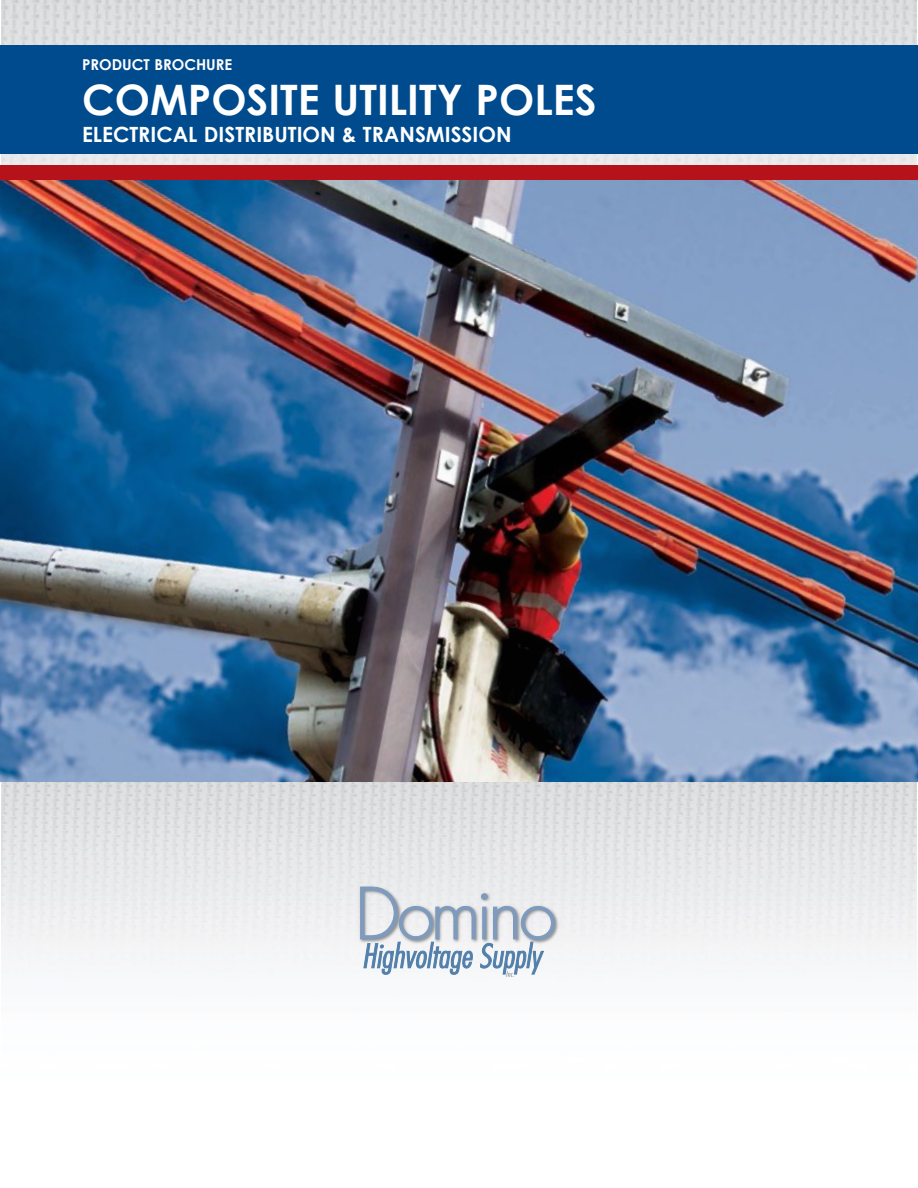
<style>
.page{position:relative;width:918px;height:1188px;background:#fff}
.page>*{position:absolute;margin:0;border:0;box-sizing:border-box;transform-origin:0 0}
.t1{font:700 42px "Century Gothic";color:#fff}
.t2{font:700 21px "Century Gothic";color:#fff}
.t3{font:700 15px "Century Gothic";color:#fff}
</style>
<div class="page">
<img style="left:2px;top:0;width:914px;height:165px">
<div style="left:0;top:46px;width:918px;height:108px;background:#004b8d"></div>
<img style="left:0;top:179px;width:918px;height:603px">
<div style="left:0;top:165px;width:918px;height:14px;background:#b5121b"></div>
<img style="left:2px;top:783px;width:915px;height:181px">
<img style="left:358px;top:884px;width:45px;height:61px">
<img style="left:555px;top:904px;width:5px;height:41px">
<svg style="left:360px;top:887px;width:195px;height:90px"></svg>
<p class="t3" style="left:82px;top:55px;width:152px">PRODUCT BROCHURE</p>
<h1 class="t1" style="left:82px;top:73px;width:516px">COMPOSITE UTILITY POLES</h1>
<p class="t2" style="left:82px;top:121px;width:431px">ELECTRICAL DISTRIBUTION &amp; TRANSMISSION</p>
</div>
